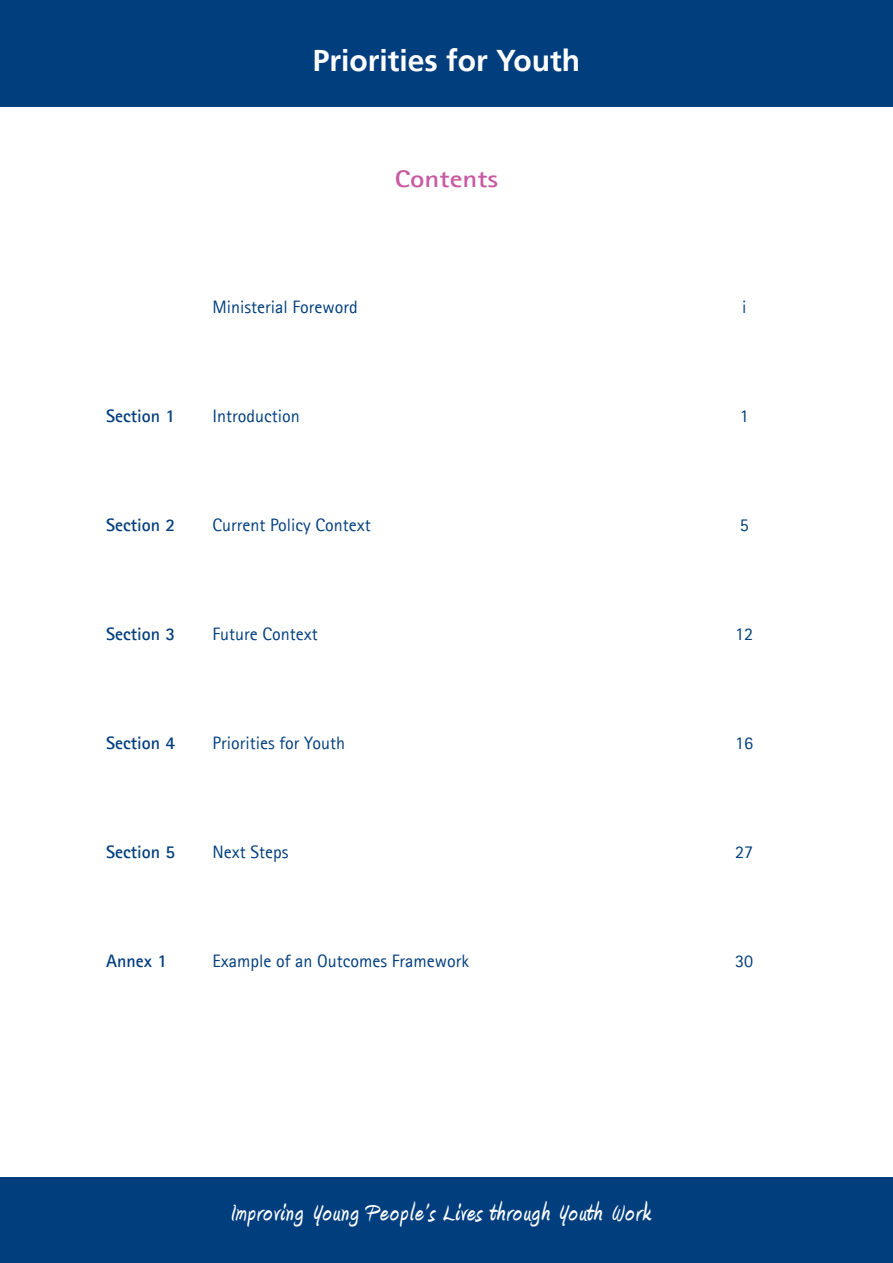
<style>
.page{position:relative;width:893px;height:1263px;background:#fff}
.page>*{position:absolute;margin:0;border:0;box-sizing:border-box;transform-origin:0 0}
.t1{font:700 30px "Amienne";letter-spacing:.05em;color:#fff}
.t2{font:700 30px "Frutiger CE";color:#fff}
.Main_Heading{font:700 24px "Agfa Rotis Sans Serif";color:#c859a1;scale:1.2 1}
.Para_-_Contents{font:18px "Agfa Rotis Sans Serif";color:#003e7e}
.Para_-_Contents-2{font:700 18px "Agfa Rotis Sans Serif";color:#003e7e}
</style>
<div class="page">
<div style="left:0;top:0;width:893px;height:106px;background:#003e7e"></div>
<div style="left:0;top:1178px;width:893px;height:85px;background:#003e7e"></div>
<p class="t2" style="left:313px;top:42px;width:269px">Priorities for Youth</p>
<p class="Main_Heading" style="left:395px;top:163px;width:88px">Contents</p>
<p class="Para_-_Contents" style="left:213px;top:296px;width:147px">Ministerial Foreword</p>
<p class="Para_-_Contents" style="left:742px;top:296px;width:6px">i</p>
<p class="Para_-_Contents-2" style="left:106px;top:404px;width:70px">Section 1</p>
<p class="Para_-_Contents" style="left:213px;top:405px;width:89px">Introduction</p>
<p class="Para_-_Contents" style="left:740px;top:405px;width:10px">1</p>
<p class="Para_-_Contents-2" style="left:106px;top:513px;width:70px">Section 2</p>
<p class="Para_-_Contents" style="left:213px;top:514px;width:160px">Current Policy Context</p>
<p class="Para_-_Contents" style="left:740px;top:514px;width:10px">5</p>
<p class="Para_-_Contents-2" style="left:106px;top:622px;width:70px">Section 3</p>
<p class="Para_-_Contents" style="left:213px;top:623px;width:107px">Future Context</p>
<p class="Para_-_Contents" style="left:735px;top:623px;width:19px">12</p>
<p class="Para_-_Contents-2" style="left:106px;top:731px;width:70px">Section 4</p>
<p class="Para_-_Contents" style="left:213px;top:732px;width:134px">Priorities for Youth</p>
<p class="Para_-_Contents" style="left:735px;top:732px;width:19px">16</p>
<p class="Para_-_Contents-2" style="left:106px;top:840px;width:70px">Section 5</p>
<p class="Para_-_Contents" style="left:213px;top:841px;width:77px">Next Steps</p>
<p class="Para_-_Contents" style="left:735px;top:841px;width:19px">27</p>
<p class="Para_-_Contents-2" style="left:106px;top:949px;width:63px">Annex 1</p>
<p class="Para_-_Contents" style="left:213px;top:950px;width:258px">Example of an Outcomes Framework</p>
<p class="Para_-_Contents" style="left:735px;top:950px;width:19px">30</p>
<p class="t1" style="left:230px;top:1199px;width:421px">Improving Young People’s Lives through Youth Work</p>
</div>
